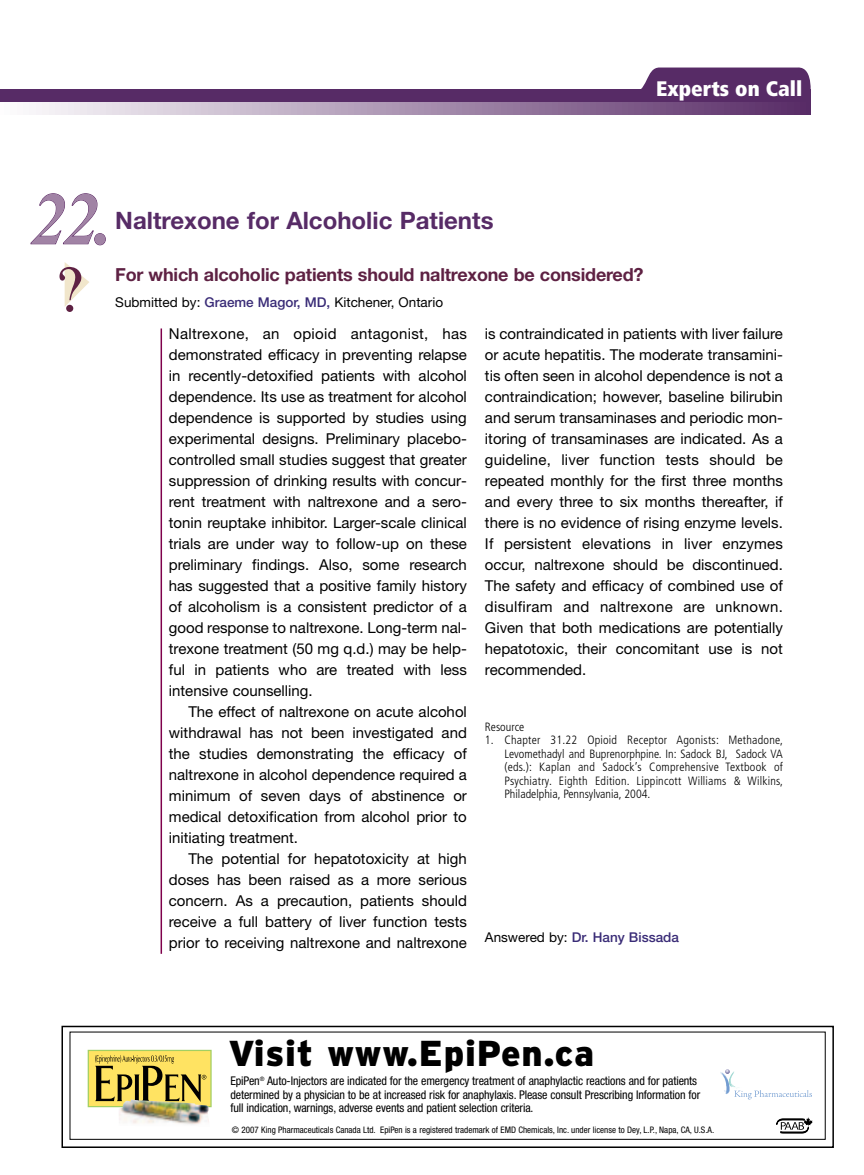
<style>
.page{position:relative;width:864px;height:1175px;background:#fff}
.page>*{position:absolute;margin:0;border:0;box-sizing:border-box;transform-origin:0 0}
.t1{font:36px "Interstate Black+FOZEPD";letter-spacing:.02em;color:#000}
.t2{font:700 24px "Helvetica Neue";color:#572b66}
.t3{font:900 condensed 21px "Frutiger";color:#fff}
.t4{font:700 18px "Helvetica Neue";letter-spacing:-.01em;color:#5e2143}
.t5{font:15px/21px "Helvetica Neue";color:#000;text-align:justify}
.t6{font:13.5px "Helvetica Neue";color:#000}
.t7{font:500 13.5px "Helvetica Neue";color:#3a2c77}
.t8{font:12px/13.5px "Helvetica Neue Condensed+KDNQLH";letter-spacing:-.01em;color:#000}
.t9{font:300 condensed 12px/13.5px "Frutiger";color:#000;text-align:justify}
.t10{font:9px "Helvetica Neue Condensed+KDNQLH";color:#000}
.s1{font-weight:500;color:#3a2c77}
.s2{font-weight:400;color:#000}
</style>
<div class="page">
<div style="left:0;top:90px;width:811px;height:12px;background:#572b66"></div>
<svg style="left:36px;top:102px;width:775px;height:13px;background:#a790af"></svg>
<hr style="left:161px;top:328px;width:1px;height:625px;background:#7e004b">
<svg style="left:30px;top:193px;width:76px;height:52px"></svg>
<svg style="left:630px;top:67px;width:181px;height:36px"></svg>
<svg style="left:69px;top:1031px;width:757px;height:109px"></svg>
<div style="left:62px;top:1025px;width:772px;height:123px;border:2px solid #000"></div>
<svg style="left:64px;top:262px;width:25px;height:45px"></svg>
<h3 class="t3" style="left:656px;top:80px;width:148px">Experts on Call</h3>
<h2 class="t2" style="left:115px;top:212px;width:380px">Naltrexone for Alcoholic Patients</h2>
<p class="t4" style="left:115px;top:268px;width:530px">For which alcoholic patients should naltrexone be considered?</p>
<p class="t6" style="left:115px;top:297px;width:329px">Submitted by: <span class="s1">Graeme Magor, MD,</span> Kitchener, Ontario</p>
<p class="t5" style="left:169px;top:325px;width:300px">Naltrexone, an opioid antagonist, has demonstrated efficacy in preventing relapse in recently-detoxified patients with alcohol dependence. Its use as treatment for alcohol dependence is supported by studies using experimental designs. Preliminary placebo&shy;controlled small studies suggest that greater suppression of drinking results with concur&shy;rent treatment with naltrexone and a sero&shy;tonin reuptake inhibitor. Larger-scale clinical trials are under way to follow-up on these preliminary findings. Also, some research has suggested that a positive family history of alcoholism is a consistent predictor of a good response to naltrexone. Long-term nal&shy;trexone treatment (50 mg q.d.) may be help&shy;ful in patients who are treated with less intensive counselling.</p>
<p class="t5" style="left:169px;top:703px;width:300px;text-indent:19px">The effect of naltrexone on acute alcohol withdrawal has not been investigated and the studies demonstrating the efficacy of naltrexone in alcohol dependence required a minimum of seven days of abstinence or medical detoxification from alcohol prior to initiating treatment.</p>
<p class="t5" style="left:169px;top:850px;width:300px;text-indent:19px">The potential for hepatotoxicity at high doses has been raised as a more serious concern. As a precaution, patients should receive a full battery of liver function tests prior to receiving naltrexone and naltrexone</p>
<p class="t5" style="left:485px;top:325px;width:300px">is contraindicated in patients with liver failure or acute hepatitis. The moderate transamini&shy;tis often seen in alcohol dependence is not a contraindication; however, baseline bilirubin and serum transaminases and periodic mon&shy;itoring of transaminases are indicated. As a guideline, liver function tests should be repeated monthly for the first three months and every three to six months thereafter, if there is no evidence of rising enzyme levels.<br>If persistent elevations in liver enzymes occur, naltrexone should be discontinued.<br>The safety and efficacy of combined use of disulfiram and naltrexone are unknown.<br>Given that both medications are potentially hepatotoxic, their concomitant use is not recommended.</p>
<p class="t9" style="left:485px;top:721px;width:41px">Resource</p>
<p class="t9" style="left:504px;top:734px;width:280px;text-indent:-19px">1. Chapter 31.22 Opioid Receptor Agonists: Methadone, Levomethadyl and Buprenorphpine. In: Sadock BJ, Sadock VA (eds.): Kaplan and Sadock’s Comprehensive Textbook of Psychiatry. Eighth Edition. Lippincott Williams &amp; Wilkins, Philadelphia, Pennsylvania, 2004.</p>
<p class="t7" style="left:485px;top:932px;width:196px"><span class="s2">Answered by:</span> Dr. Hany Bissada</p>
<h1 class="t1" style="left:228px;top:1032px;width:368px">Visit www.EpiPen.ca</h1>
<p class="t8" style="left:230px;top:1075px;width:471px">EpiPen<sup>®</sup> Auto-Injectors are indicated for the emergency treatment of anaphylactic reactions and for patients determined by a physician to be at increased risk for anaphylaxis. Please consult Prescribing Information for full indication, warnings, adverse events and patient selection criteria.</p>
<p class="t10" style="left:232px;top:1126px;width:484px">© 2007 King Pharmaceuticals Canada Ltd. EpiPen is a registered trademark of EMD Chemicals, Inc. under license to Dey, L.P., Napa, CA, U.S.A.</p>
</div>
